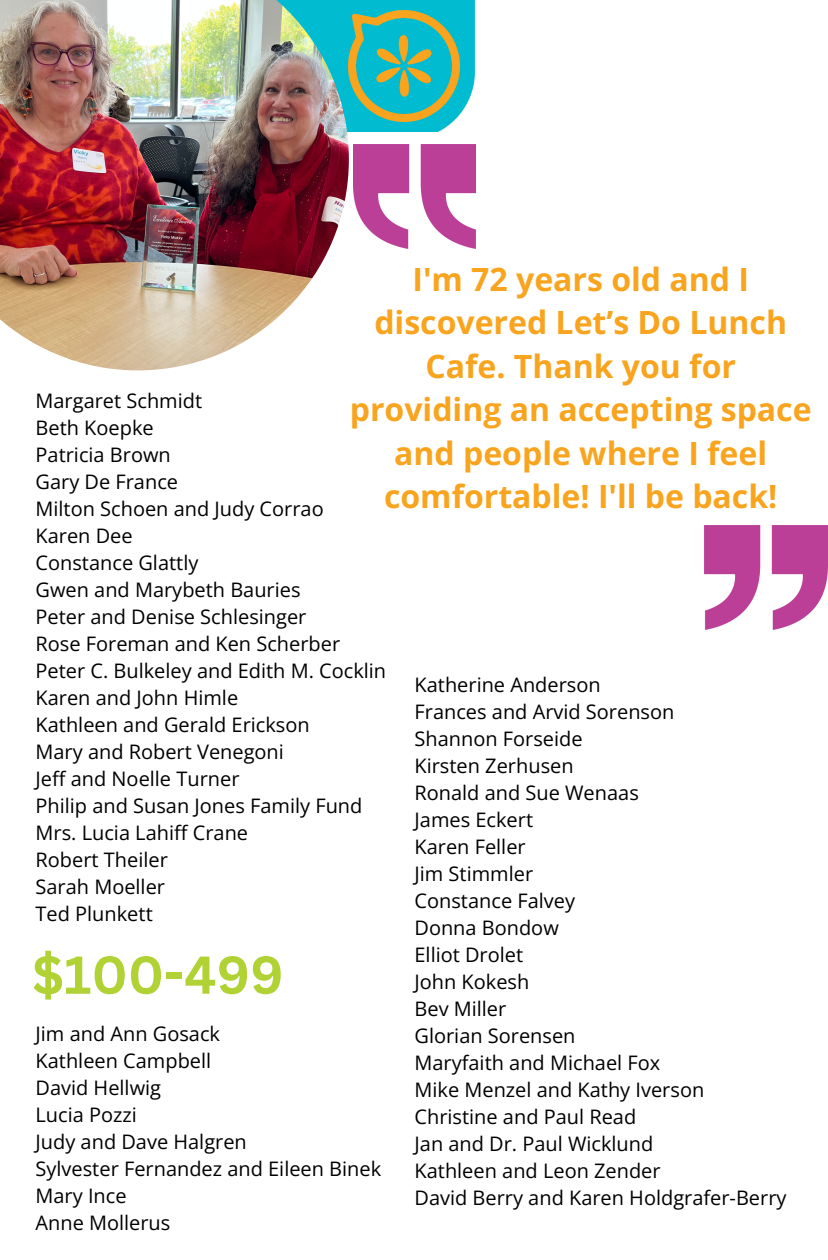
<style>
.page{position:relative;width:828px;height:1260px;background:#fff}
.page>*{position:absolute;margin:0;border:0;box-sizing:border-box;transform-origin:0 0}
.t1{font:700 52px "Canva Sans";color:#b0d235}
.t2{font:700 32px/43.6px "Open Sans";color:#f9a41e;text-align:center}
.t3{font:20px "Open Sans";color:#000}
</style>
<div class="page">
<img style="left:349px;top:0;width:126px;height:132px">
<img style="left:349px;top:10px;width:111px;height:111px">
<img style="left:0;top:0;width:349px;height:370px">
<img style="left:353px;top:145px;width:123px;height:103px">
<img style="left:705px;top:526px;width:123px;height:103px">
<p class="t2" style="left:350px;top:256px;width:463px">I'm 72 years old and I discovered Let’s Do Lunch<br>Cafe. Thank you for providing an accepting space and people where I feel comfortable! I'll be back!</p>
<p class="t3" style="left:36px;top:387px;width:168px">Margaret Schmidt</p>
<p class="t3" style="left:36px;top:414px;width:120px">Beth Koepke</p>
<p class="t3" style="left:36px;top:441px;width:137px">Patricia Brown</p>
<p class="t3" style="left:36px;top:468px;width:144px">Gary De France</p>
<p class="t3" style="left:36px;top:495px;width:290px">Milton Schoen and Judy Corrao</p>
<p class="t3" style="left:36px;top:522px;width:99px">Karen Dee</p>
<p class="t3" style="left:36px;top:549px;width:164px">Constance Glattly</p>
<p class="t3" style="left:36px;top:576px;width:267px">Gwen and Marybeth Bauries</p>
<p class="t3" style="left:36px;top:603px;width:272px">Peter and Denise Schlesinger</p>
<p class="t3" style="left:36px;top:630px;width:306px">Rose Foreman and Ken Scherber</p>
<p class="t3" style="left:36px;top:657px;width:352px">Peter C. Bulkeley and Edith M. Cocklin</p>
<p class="t3" style="left:36px;top:684px;width:204px">Karen and John Himle</p>
<p class="t3" style="left:36px;top:711px;width:276px">Kathleen and Gerald Erickson</p>
<p class="t3" style="left:36px;top:738px;width:250px">Mary and Robert Venegoni</p>
<p class="t3" style="left:36px;top:765px;width:205px">Jeff and Noelle Turner</p>
<p class="t3" style="left:36px;top:792px;width:328px">Philip and Susan Jones Family Fund</p>
<p class="t3" style="left:36px;top:819px;width:214px">Mrs. Lucia Lahiff Crane</p>
<p class="t3" style="left:36px;top:846px;width:134px">Robert Theiler</p>
<p class="t3" style="left:36px;top:873px;width:131px">Sarah Moeller</p>
<p class="t3" style="left:36px;top:900px;width:119px">Ted Plunkett</p>
<p class="t1" style="left:32px;top:938px;width:253px">$100-499</p>
<p class="t3" style="left:36px;top:1019px;width:186px">Jim and Ann Gosack</p>
<h1 class="t3" style="left:36px;top:1046px;width:177px">Kathleen Campbell</h1>
<p class="t3" style="left:36px;top:1073px;width:127px">David Hellwig</p>
<p class="t3" style="left:36px;top:1100px;width:103px">Lucia Pozzi</p>
<p class="t3" style="left:36px;top:1127px;width:213px">Judy and Dave Halgren</p>
<p class="t3" style="left:36px;top:1154px;width:347px">Sylvester Fernandez and Eileen Binek</p>
<p class="t3" style="left:36px;top:1181px;width:93px">Mary Ince</p>
<p class="t3" style="left:36px;top:1208px;width:136px">Anne Mollerus</p>
<p class="t3" style="left:415px;top:670px;width:188px">Katherine Anderson</p>
<h2 class="t3" style="left:415px;top:697px;width:261px">Frances and Arvid Sorenson</h2>
<p class="t3" style="left:415px;top:724px;width:170px">Shannon Forseide</p>
<p class="t3" style="left:415px;top:751px;width:161px">Kirsten Zerhusen</p>
<p class="t3" style="left:415px;top:778px;width:226px">Ronald and Sue Wenaas</p>
<p class="t3" style="left:415px;top:805px;width:120px">James Eckert</p>
<p class="t3" style="left:415px;top:832px;width:113px">Karen Feller</p>
<p class="t3" style="left:415px;top:859px;width:120px">Jim Stimmler</p>
<p class="t3" style="left:415px;top:886px;width:162px">Constance Falvey</p>
<p class="t3" style="left:415px;top:913px;width:146px">Donna Bondow</p>
<p class="t3" style="left:415px;top:940px;width:110px">Elliot Drolet</p>
<p class="t3" style="left:415px;top:967px;width:116px">John Kokesh</p>
<p class="t3" style="left:415px;top:994px;width:93px">Bev Miller</p>
<p class="t3" style="left:415px;top:1021px;width:163px">Glorian Sorensen</p>
<p class="t3" style="left:415px;top:1048px;width:247px">Maryfaith and Michael Fox</p>
<p class="t3" style="left:415px;top:1075px;width:291px">Mike Menzel and Kathy Iverson</p>
<p class="t3" style="left:415px;top:1102px;width:223px">Christine and Paul Read</p>
<p class="t3" style="left:415px;top:1129px;width:240px">Jan and Dr. Paul Wicklund</p>
<p class="t3" style="left:415px;top:1156px;width:248px">Kathleen and Leon Zender</p>
<p class="t3" style="left:415px;top:1183px;width:373px">David Berry and Karen Holdgrafer-Berry</p>
</div>
